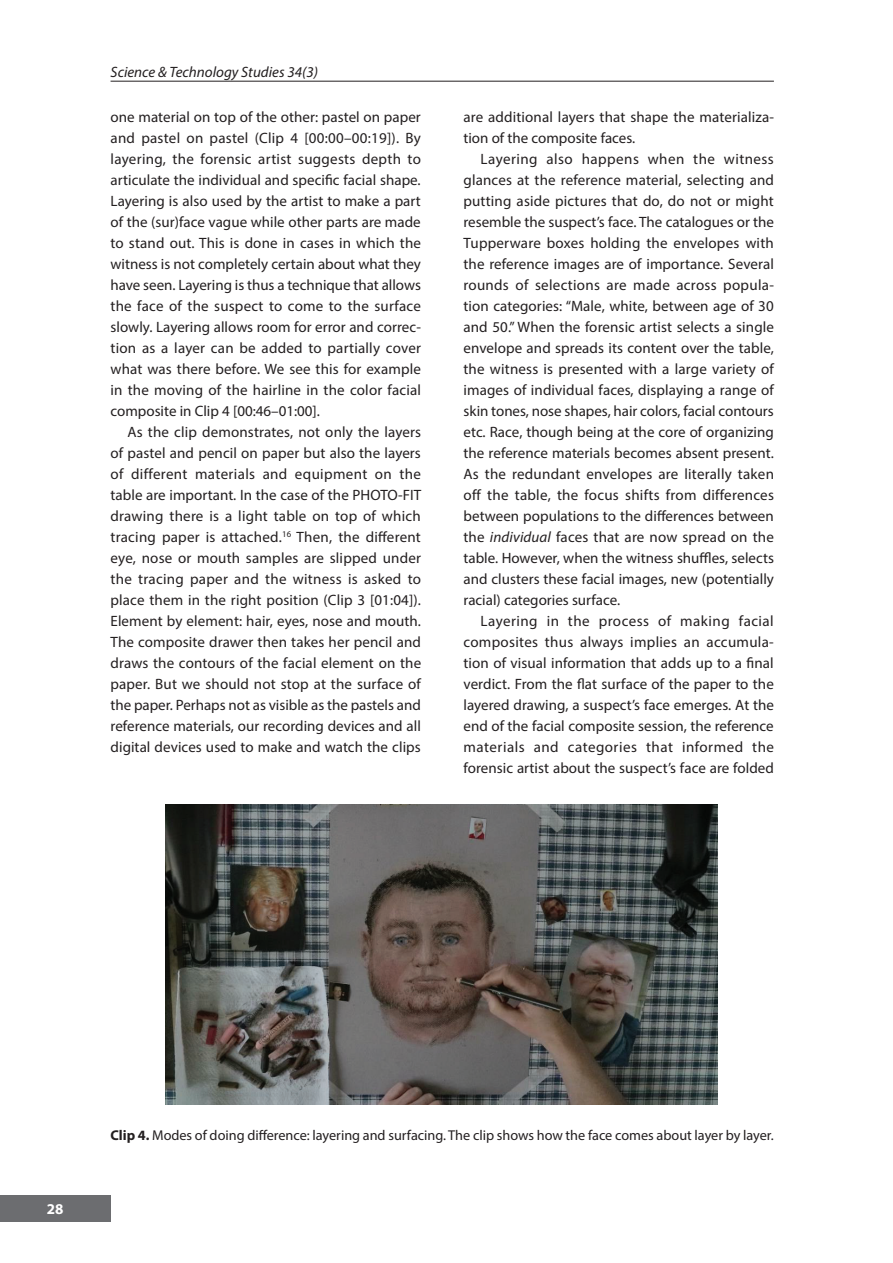
<style>
.page{position:relative;width:893px;height:1263px;background:#fff}
.page>*{position:absolute;margin:0;border:0;box-sizing:border-box;transform-origin:0 0}
.t1{font:15px/21px "Myriad Pro";letter-spacing:.005em;color:#231f20;text-align:justify}
.t2{font:italic 15px "Myriad Pro";color:#231f20}
.t3{font:700 15px "Myriad Pro";color:#fff}
.t4{font:14.25px "Myriad Pro";color:#231f20}
.s1{font-style:italic}
.s2{font-weight:700}
</style>
<div class="page">
<div style="left:0;top:1195px;width:111px;height:27px;background:#6c6d70"></div>
<hr style="left:111px;top:81px;width:663px;height:1px;background:#231f20">
<img style="left:165px;top:804px;width:553px;height:300px">
<p class="t2" style="left:111px;top:63px;width:209px">Science &amp; Technology Studies 34(3)</p>
<p class="t1" style="left:111px;top:106px;width:312px">one material on top of the other: pastel on paper and pastel on pastel (Clip 4 [00:00–00:19]). By layering, the forensic artist suggests depth to articulate the individual and specific facial shape.<br>Layering is also used by the artist to make a part of the (sur)face vague while other parts are made to stand out. This is done in cases in which the witness is not completely certain about what they have seen. Layering is thus a technique that allows the face of the suspect to come to the surface slowly. Layering allows room for error and correc&shy;tion as a layer can be added to partially cover what was there before. We see this for example in the moving of the hairline in the color facial composite in Clip 4 [00:46–01:00].</p>
<p class="t1" style="left:111px;top:421px;width:312px;text-indent:17px">As the clip demonstrates, not only the layers of pastel and pencil on paper but also the layers of different materials and equipment on the table are important. In the case of the PHOTO-FIT drawing there is a light table on top of which tracing paper is attached.<sup>16</sup> Then, the different eye, nose or mouth samples are slipped under the tracing paper and the witness is asked to place them in the right position (Clip 3 [01:04]).<br>Element by element: hair, eyes, nose and mouth.<br>The composite drawer then takes her pencil and draws the contours of the facial element on the paper. But we should not stop at the surface of the paper. Perhaps not as visible as the pastels and reference materials, our recording devices and all digital devices used to make and watch the clips</p>
<p class="t1" style="left:463px;top:106px;width:312px">are additional layers that shape the materializa&shy;tion of the composite faces.</p>
<p class="t1" style="left:463px;top:148px;width:312px;text-indent:17px">Layering also happens when the witness glances at the reference material, selecting and putting aside pictures that do, do not or might resemble the suspect’s face. The catalogues or the Tupperware boxes holding the envelopes with the reference images are of importance. Several rounds of selections are made across popula&shy;tion categories: “Male, white, between age of 30 and 50.” When the forensic artist selects a single envelope and spreads its content over the table, the witness is presented with a large variety of images of individual faces, displaying a range of skin tones, nose shapes, hair colors, facial contours etc. Race, though being at the core of organizing the reference materials becomes absent present.<br>As the redundant envelopes are literally taken off the table, the focus shifts from differences between populations to the differences between the <span class="s1">individual</span> faces that are now spread on the table. However, when the witness shuffles, selects and clusters these facial images, new (potentially racial) categories surface.</p>
<p class="t1" style="left:463px;top:610px;width:312px;text-indent:17px">Layering in the process of making facial composites thus always implies an accumula&shy;tion of visual information that adds up to a final verdict. From the flat surface of the paper to the layered drawing, a suspect’s face emerges. At the end of the facial composite session, the reference materials and categories that informed the forensic artist about the suspect’s face are folded</p>
<p class="t3" style="left:47px;top:1199px;width:18px">28</p>
<p class="t4" style="left:111px;top:1126px;width:665px"><span class="s2">Clip 4.</span> Modes of doing difference: layering and surfacing. The clip shows how the face comes about layer by layer.</p>
</div>
